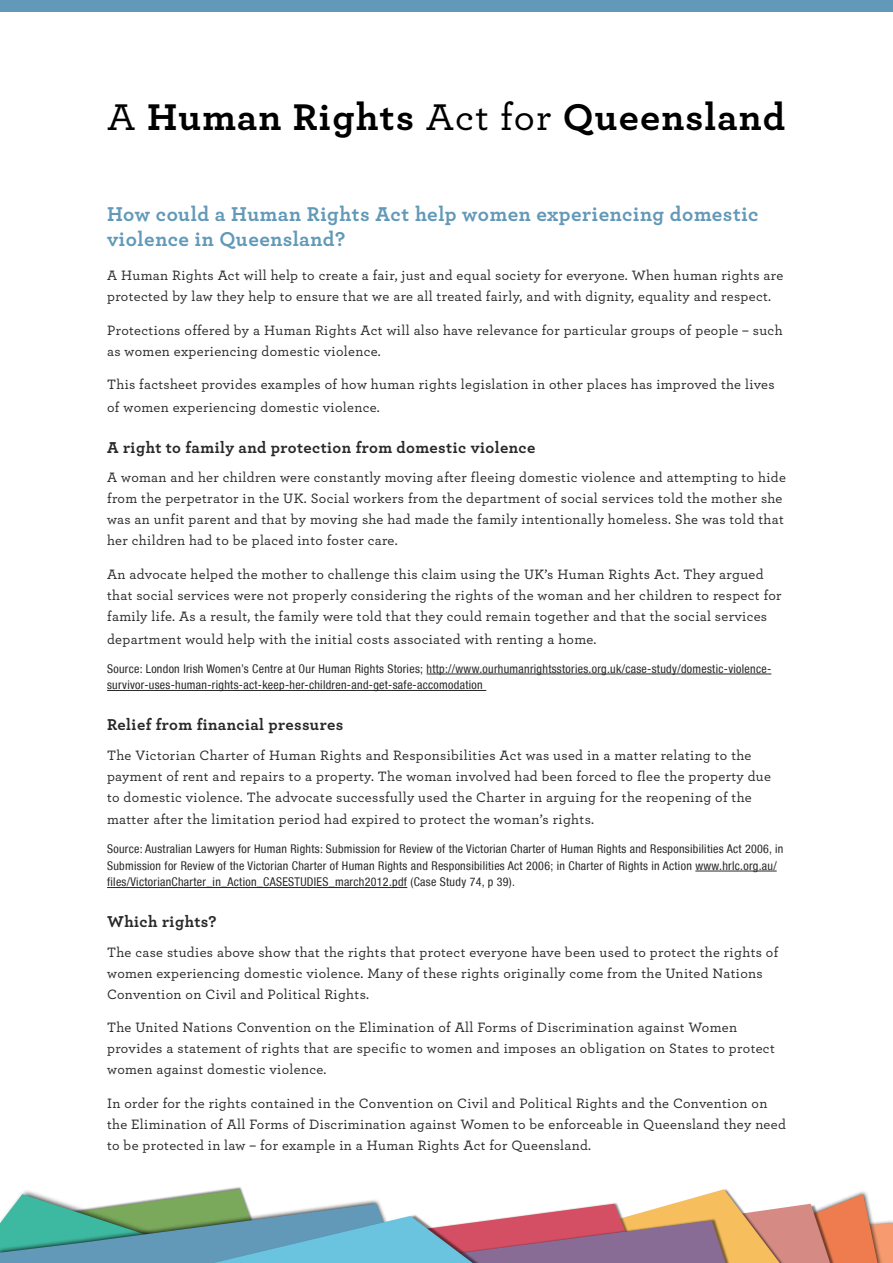
<style>
.page{position:relative;width:893px;height:1263px;background:#fff}
.page>*{position:absolute;margin:0;border:0;box-sizing:border-box;transform-origin:0 0}
.t1{font:700 39px "Archer";letter-spacing:.03em;color:#000}
.t2{font:700 21px/25.5px "Archer";letter-spacing:.025em;color:#6299b8}
.t3{font:700 16.5px "Archer";letter-spacing:.025em;color:#292829}
.t4{font:500 14.25px/21px "Archer";letter-spacing:.025em;color:#292829}
.t5{font:condensed 12px/16.5px "Helvetica Neue LT";letter-spacing:.025em;color:#292829}
.s1{font-weight:500}
</style>
<div class="page">
<div style="left:0;top:0;width:893px;height:11px;background:#6299b8"></div>
<div style="left:65px;top:1187px;width:189px;height:66px;background:#000;opacity:.5"></div>
<svg style="left:0;top:1189px;width:893px;height:74px"></svg>
<hr style="left:427px;top:674px;width:344px;height:1px;background:#292829">
<hr style="left:107px;top:690px;width:379px;height:1px;background:#292829">
<hr style="left:695px;top:871px;width:82px;height:1px;background:#292829">
<hr style="left:107px;top:887px;width:300px;height:1px;background:#292829">
<h1 class="t1" style="left:107px;top:86px;width:680px"><span class="s1">A</span> Human Rights <span class="s1">Act for</span> Queensland</h1>
<h2 class="t2" style="left:107px;top:199px;width:653px">How could a Human Rights Act help women experiencing domestic violence in Queensland?</h2>
<p class="t4" style="left:107px;top:264px;width:678px">A Human Rights Act will help to create a fair, just and equal society for everyone. When human rights are protected by law they help to ensure that we are all treated fairly, and with dignity, equality and respect.</p>
<p class="t4" style="left:107px;top:319px;width:677px">Protections offered by a Human Rights Act will also have relevance for particular groups of people – such as women experiencing domestic violence.</p>
<p class="t4" style="left:107px;top:373px;width:669px;line-height:22.5px">This factsheet provides examples of how human rights legislation in other places has improved the lives of women experiencing domestic violence.</p>
<p class="t3" style="left:107px;top:434px;width:430px">A right to family and protection from domestic violence</p>
<p class="t4" style="left:107px;top:466px;width:680px">A woman and her children were constantly moving after fleeing domestic violence and attempting to hide from the perpetrator in the UK. Social workers from the department of social services told the mother she was an unfit parent and that by moving she had made the family intentionally homeless. She was told that her children had to be placed into foster care.</p>
<p class="t4" style="left:107px;top:563px;width:676px">An advocate helped the mother to challenge this claim using the UK’s Human Rights Act. They argued that social services were not properly considering the rights of the woman and her children to respect for family life. As a result, the family were told that they could remain together and that the social services</p>
<p class="t4" style="left:107px;top:627px;width:491px">department would help with the initial costs associated with renting a home.</p>
<p class="t5" style="left:107px;top:660px;width:666px">Source: London Irish Women’s Centre at Our Human Rights Stories; http://www.ourhumanrightsstories.org.uk/case-study/domestic-violence&shy;survivor-uses-human-rights-act-keep-her-children-and-get-safe-accomodation</p>
<p class="t3" style="left:107px;top:711px;width:238px">Relief from financial pressures</p>
<p class="t4" style="left:107px;top:743px;width:665px">The Victorian Charter of Human Rights and Responsibilities Act was used in a matter relating to the payment of rent and repairs to a property. The woman involved had been forced to flee the property due to domestic violence. The advocate successfully used the Charter in arguing for the reopening of the</p>
<p class="t4" style="left:107px;top:808px;width:489px">matter after the limitation period had expired to protect the woman’s rights.</p>
<p class="t5" style="left:107px;top:841px;width:678px">Source: Australian Lawyers for Human Rights: Submission for Review of the Victorian Charter of Human Rights and Responsibilities Act 2006, in<br>Submission for Review of the Victorian Charter of Human Rights and Responsibilities Act 2006; in Charter of Rights in Action www.hrlc.org.au/ files/VictorianCharter_in_Action_CASESTUDIES_march2012.pdf (Case Study 74, p 39).</p>
<p class="t3" style="left:107px;top:908px;width:111px">Which rights?</p>
<p class="t4" style="left:107px;top:940px;width:673px">The case studies above show that the rights that protect everyone have been used to protect the rights of women experiencing domestic violence. Many of these rights originally come from the United Nations<br>Convention on Civil and Political Rights.</p>
<p class="t4" style="left:107px;top:1016px;width:669px">The United Nations Convention on the Elimination of All Forms of Discrimination against Women provides a statement of rights that are specific to women and imposes an obligation on States to protect women against domestic violence.</p>
<p class="t4" style="left:107px;top:1092px;width:680px">In order for the rights contained in the Convention on Civil and Political Rights and the Convention on the Elimination of All Forms of Discrimination against Women to be enforceable in Queensland they need to be protected in law – for example in a Human Rights Act for Queensland.</p>
</div>
